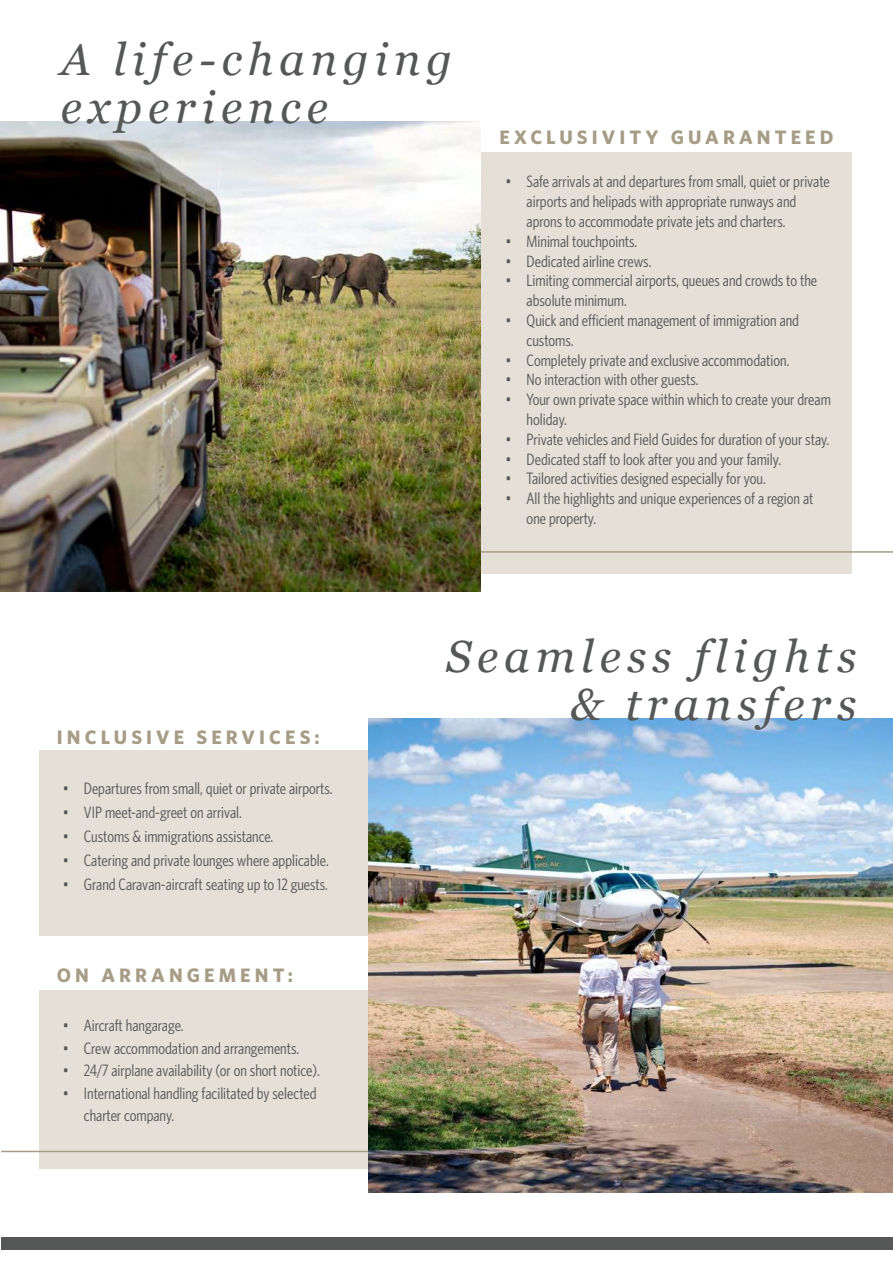
<style>
.page{position:relative;width:893px;height:1263px;background:#fff}
.page>*{position:absolute;margin:0;border:0;box-sizing:border-box;transform-origin:0 0}
.t1{font:italic 45px/48px "Georgia";letter-spacing:.13em;color:#565857;text-align:right}
.t2{font:700 19.5px "Whitney HTF";letter-spacing:.21em;color:#a79c85}
.t3{font:16.5px/19.8px "Whitney Condensed";color:#565857}
</style>
<div class="page">
<div style="left:39px;top:990px;width:329px;height:179px;background:#e4dfd7"></div>
<hr style="left:1px;top:1151px;width:892px;height:1px;background:#a79d85">
<div style="left:39px;top:750px;width:329px;height:185px;background:#e4dfd7"></div>
<div style="left:39px;top:152px;width:813px;height:421px;background:#e4dfd7"></div>
<img style="left:368px;top:719px;width:525px;height:473px">
<div style="left:1px;top:1238px;width:892px;height:12px;background:#565857"></div>
<hr style="left:0;top:551px;width:893px;height:2px;background:#a79d85">
<img style="left:0;top:122px;width:480px;height:469px">
<h1 class="t1" style="left:61px;top:33px;width:393px;text-align:left">A life-changing experience</h1>
<p class="t2" style="left:500px;top:126px;width:335px">EXCLUSIVITY GUARANTEED</p>
<p class="t3" style="left:527px;top:171px;width:305px;text-indent:-21px">• Safe arrivals at and departures from small, quiet or private airports and helipads with appropriate runways and aprons to accommodate private jets and charters.</p>
<p class="t3" style="left:506px;top:231px;width:133px">• Minimal touchpoints.</p>
<p class="t3" style="left:506px;top:251px;width:147px">• Dedicated airline crews.</p>
<p class="t3" style="left:527px;top:270px;width:292px;text-indent:-21px">• Limiting commercial airports, queues and crowds to the absolute minimum.</p>
<p class="t3" style="left:527px;top:310px;width:274px;text-indent:-21px">• Quick and efficient management of immigration and customs.</p>
<p class="t3" style="left:506px;top:350px;width:285px">• Completely private and exclusive accommodation.</p>
<p class="t3" style="left:506px;top:369px;width:194px">• No interaction with other guests.</p>
<p class="t3" style="left:527px;top:389px;width:306px;text-indent:-21px">• Your own private space within which to create your dream holiday.</p>
<p class="t3" style="left:506px;top:429px;width:325px">• Private vehicles and Field Guides for duration of your stay.</p>
<p class="t3" style="left:506px;top:449px;width:277px">• Dedicated staff to look after you and your family.</p>
<p class="t3" style="left:506px;top:468px;width:262px">• Tailored activities designed especially for you.</p>
<p class="t3" style="left:527px;top:488px;width:288px;text-indent:-21px">• All the highlights and unique experiences of a region at one property.</p>
<p class="t2" style="left:57px;top:725px;width:264px">INCLUSIVE SERVICES:</p>
<p class="t3" style="left:63px;top:778px;width:271px">• Departures from small, quiet or private airports.</p>
<p class="t3" style="left:63px;top:802px;width:181px">• VIP meet-and-greet on arrival.</p>
<p class="t3" style="left:63px;top:826px;width:212px">• Customs &amp; immigrations assistance.</p>
<p class="t3" style="left:63px;top:850px;width:267px">• Catering and private lounges where applicable.</p>
<p class="t3" style="left:63px;top:874px;width:267px">• Grand Caravan-aircraft seating up to 12 guests.</p>
<p class="t2" style="left:57px;top:964px;width:238px">ON ARRANGEMENT:</p>
<p class="t3" style="left:63px;top:1015px;width:122px">• Aircraft hangarage.</p>
<p class="t3" style="left:63px;top:1038px;width:238px">• Crew accommodation and arrangements.</p>
<p class="t3" style="left:63px;top:1060px;width:258px">• 24/7 airplane availability (or on short notice).</p>
<p class="t3" style="left:84px;top:1081px;width:234px;line-height:22.5px;text-indent:-21px">• International handling facilitated by selected charter company.</p>
<h1 class="t1" style="left:446px;top:630px;width:412px">Seamless flights &amp; transfers</h1>
</div>
